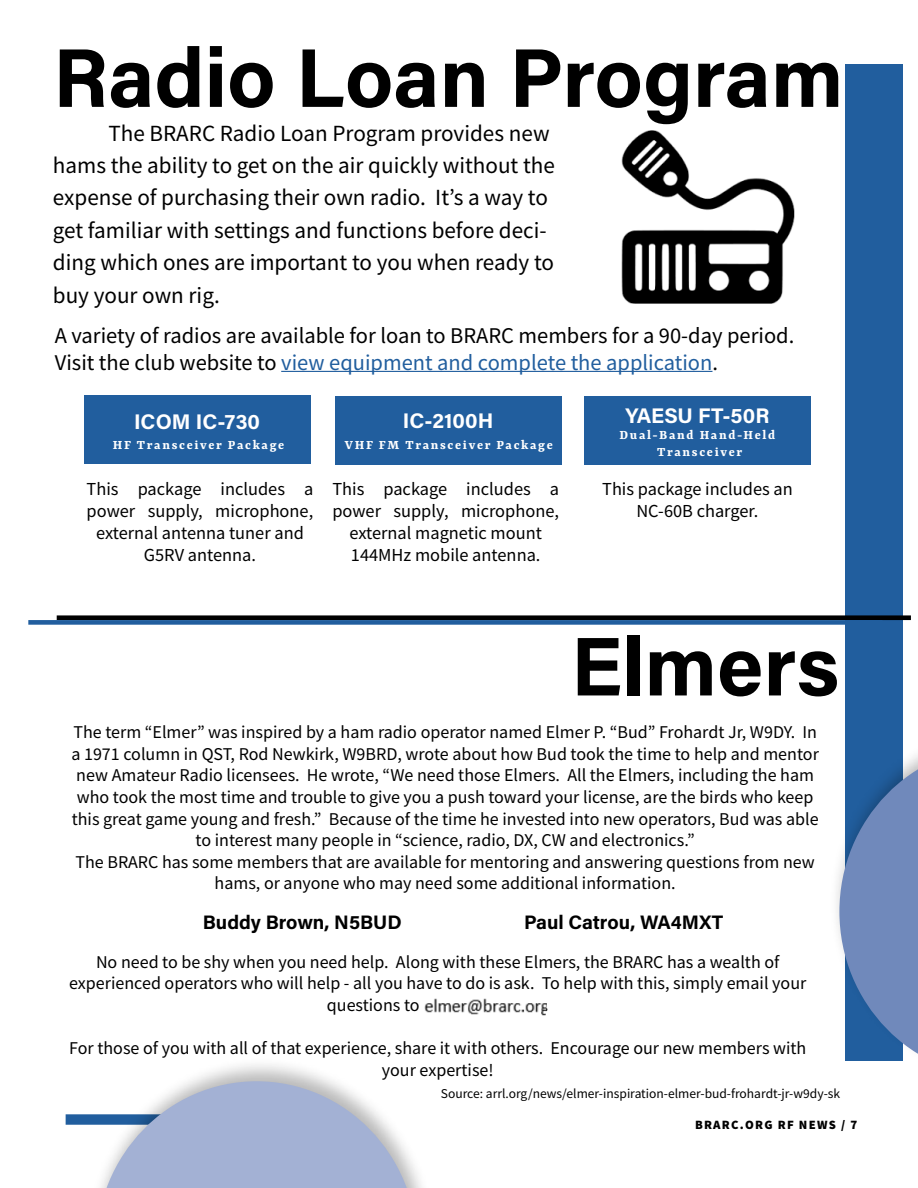
<style>
.page{position:relative;width:918px;height:1188px;background:#fff}
.page>*{position:absolute;margin:0;border:0;box-sizing:border-box;transform-origin:0 0}
.t1{font:700 83.25px "Acumin Pro";color:#000}
.t2{font:23.1px/32.4px "Source Sans Pro";color:#000}
.t3{font:22.5px/27px "Source Sans Pro";color:#000}
.t4{font:700 21.15px "Acumin Pro";color:#fff}
.t5{font:700 19.5px "Acumin Pro";color:#000}
.t6{font:18.3px/22px "Source Sans Pro";color:#000;text-align:center}
.t7{font:18px/21.6px "Source Sans Pro";color:#000;text-align:center}
.t8{font:700 14.1px/17px "Yrsa";letter-spacing:.12em;color:#fff;text-align:center}
.t9{font:13.5px "Source Sans Pro";color:#000}
.t10{font:900 12.75px "Source Sans Pro";letter-spacing:.1em;color:#000}
.s1{color:#215e9e}
</style>
<div class="page">
<div style="left:845px;top:64px;width:58px;height:996px;background:#215e9e"></div>
<div style="left:57px;top:615px;width:854px;height:5px;background:#000"></div>
<div style="left:28px;top:620px;width:855px;height:5px;background:#215e9e"></div>
<div style="left:85px;top:1057px;width:352px;height:131px;background:#000;opacity:.28"></div>
<svg style="left:66px;top:1081px;width:351px;height:107px"></svg>
<div style="left:829px;top:722px;width:89px;height:361px;background:#000;opacity:.28"></div>
<svg style="left:839px;top:746px;width:79px;height:331px"></svg>
<img style="left:424px;top:998px;width:123px;height:18px">
<div style="left:85px;top:395px;width:226px;height:69px;background:#215e9e"></div>
<div style="left:584px;top:396px;width:227px;height:68px;background:#215e9e"></div>
<div style="left:335px;top:396px;width:226px;height:68px;background:#215e9e"></div>
<hr style="left:281px;top:371px;width:431px;height:1px;background:#215e9e">
<img style="left:622px;top:131px;width:172px;height:173px">
<h1 class="t1" style="left:53px;top:19px;width:792px">Radio Loan Program</h1>
<p class="t2" style="left:53px;top:117px;width:504px;text-indent:56px">The BRARC Radio Loan Program provides new hams the ability to get on the air quickly without the expense of purchasing their own radio. It’s a way to get familiar with settings and functions before deci&shy;ding which ones are important to you when ready to buy your own rig.</p>
<p class="t3" style="left:55px;top:322px;width:741px">A variety of radios are available for loan to BRARC members for a 90-day period.<br>Visit the club website to <span class="s1">view equipment and complete the application</span>.</p>
<p class="t4" style="left:134px;top:406px;width:128px">ICOM IC-730</p>
<p class="t8" style="left:113px;top:437px;width:173px">HF Transceiver Package</p>
<p class="t4" style="left:403px;top:405px;width:92px">IC-2100H</p>
<p class="t8" style="left:345px;top:437px;width:209px">VHF FM Transceiver Package</p>
<p class="t4" style="left:625px;top:401px;width:145px">YAESU FT-50R</p>
<p class="t8" style="left:620px;top:427px;width:157px">Dual-Band Hand-Held<br>Transceiver</p>
<p class="t6" style="left:87px;top:478px;width:228px">This package includes a power supply, microphone, external antenna tuner and<br>G5RV antenna.</p>
<p class="t6" style="left:602px;top:478px;width:192px">This package includes an<br>NC-60B charger.</p>
<p class="t6" style="left:332px;top:478px;width:228px">This package includes a power supply, microphone, external magnetic mount<br>144MHz mobile antenna.</p>
<h1 class="t1" style="left:571px;top:608px;width:270px">Elmers</h1>
<p class="t7" style="left:71px;top:721px;width:749px">The term “Elmer” was inspired by a ham radio operator named Elmer P. “Bud” Frohardt Jr, W9DY. In a 1971 column in QST, Rod Newkirk, W9BRD, wrote about how Bud took the time to help and mentor new Amateur Radio licensees. He wrote, “We need those Elmers. All the Elmers, including the ham who took the most time and trouble to give you a push toward your license, are the birds who keep this great game young and fresh.” Because of the time he invested into new operators, Bud was able to interest many people in “science, radio, DX, CW and electronics.”<br>The BRARC has some members that are available for mentoring and answering questions from new hams, or anyone who may need some additional information.</p>
<p class="t5" style="left:203px;top:908px;width:200px">Buddy Brown, N5BUD</p>
<p class="t5" style="left:524px;top:908px;width:201px">Paul Catrou, WA4MXT</p>
<p class="t7" style="left:69px;top:951px;width:739px">No need to be shy when you need help. Along with these Elmers, the BRARC has a wealth of experienced operators who will help - all you have to do is ask. To help with this, simply email your</p>
<p class="t7" style="left:69px;top:1037px;width:739px">For those of you with all of that experience, share it with others. Encourage our new members with your expertise!</p>
<p class="t9" style="left:441px;top:1085px;width:401px">Source: arrl.org/news/elmer-inspiration-elmer-bud-frohardt-jr-w9dy-sk</p>
<p class="t10" style="left:695px;top:1116px;width:164px">BRARC.ORG RF NEWS / 7</p>
</div>
